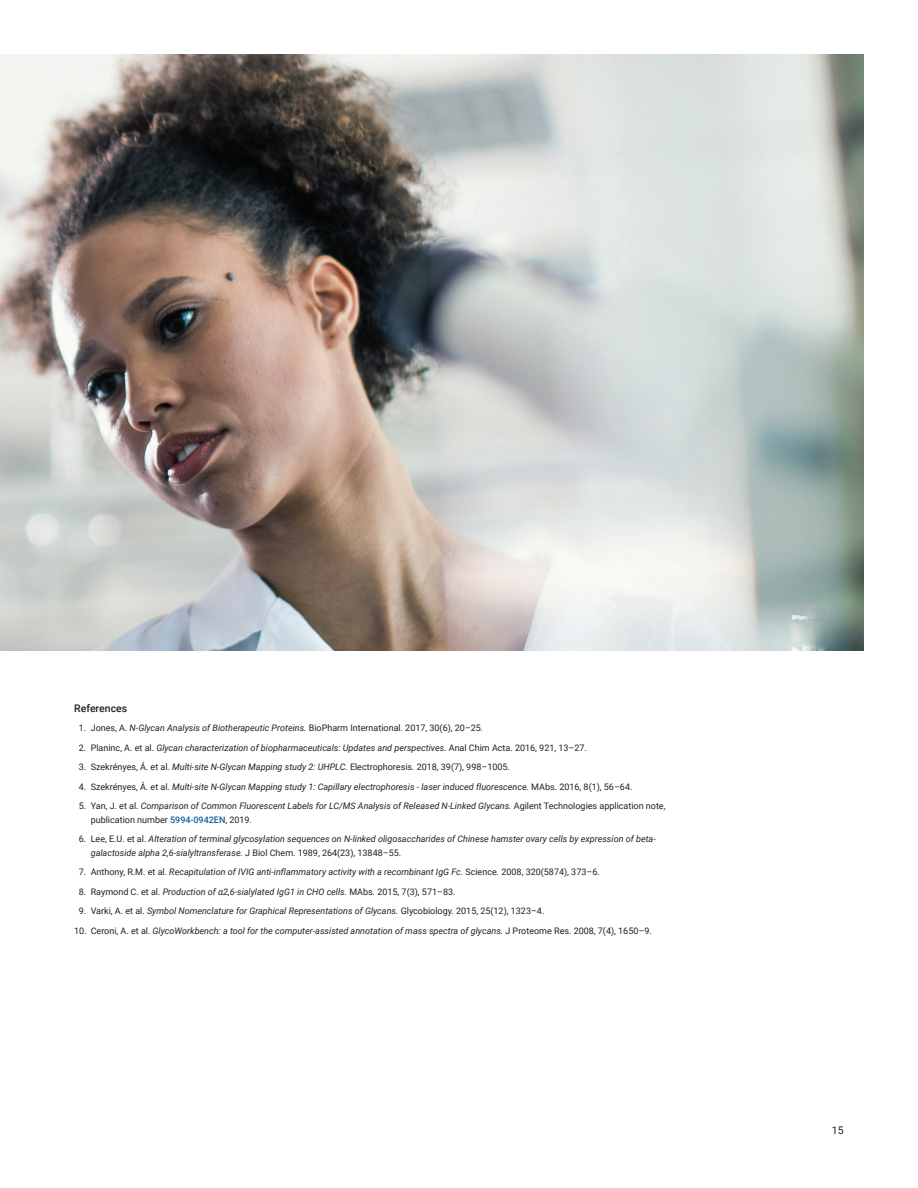
<style>
.page{position:relative;width:918px;height:1188px;background:#fff}
.page>*{position:absolute;margin:0;border:0;box-sizing:border-box;transform-origin:0 0}
.BROCHURE_callout_tex{font:500 10.5px "Roboto";color:#231f20}
.t1{font:10.5px "Roboto";color:#231f20}
.BROCHURE_footnote_bl{font:italic 9px/13.5px "Roboto";color:#231f20}
.BROCHURE_footnote_bl-2{font:9px "Roboto";color:#231f20}
.s1{font-style:italic}
.s2{font-style:normal}
.s3{font-weight:500;font-style:normal;color:#175d9e}
</style>
<div class="page">
<img style="left:0;top:54px;width:864px;height:596px">
<p class="BROCHURE_callout_tex" style="left:74px;top:700px;width:55px">References</p>
<p class="BROCHURE_footnote_bl-2" style="left:79px;top:722px;width:406px">1. Jones, A. <span class="s1">N-Glycan Analysis of Biotherapeutic Proteins.</span> BioPharm International<span class="s1">.</span> 2017, 30(6), 20–25<span class="s1">.</span></p>
<p class="BROCHURE_footnote_bl" style="left:79px;top:740px;width:510px"><span class="s2">2. Planinc, A. et al.</span> Glycan characterization of biopharmaceuticals: Updates and perspectives<span class="s2">. Anal Chim Acta. 2016, 921, 13–27.</span></p>
<p class="BROCHURE_footnote_bl-2" style="left:79px;top:761px;width:433px">3. Szekrényes, Á. et al. <span class="s1">Multi-site N-Glycan Mapping study 2: UHPLC.</span> Electrophoresis<span class="s1">.</span> 2018, 39(7), 998–1005.</p>
<p class="BROCHURE_footnote_bl" style="left:79px;top:779px;width:555px"><span class="s2">4. Szekrényes, Á. et al.</span> Multi-site N-Glycan Mapping study 1: Capillary electrophoresis - laser induced fluorescence. <span class="s2">MAbs. 2016, 8(1), 56–64.</span></p>
<p class="BROCHURE_footnote_bl" style="left:91px;top:799px;width:576px;text-indent:-12px"><span class="s2">5. Yan, J. et al.</span> Comparison of Common Fluorescent Labels for LC/MS Analysis of Released N-Linked Glycans. <span class="s2">Agilent Technologies application note, publication number</span> <span class="s3">5994-0942EN</span><span class="s2">, 2019</span>.</p>
<p class="BROCHURE_footnote_bl" style="left:91px;top:832px;width:567px;text-indent:-12px"><span class="s2">6. Lee, E.U. et al.</span> Alteration of terminal glycosylation sequences on N-linked oligosaccharides of Chinese hamster ovary cells by expression of beta&shy;galactoside alpha 2,6-sialyltransferase. <span class="s2">J Biol Chem. 1989, 264(23), 13848–55.</span></p>
<p class="BROCHURE_footnote_bl" style="left:79px;top:865px;width:522px"><span class="s2">7. Anthony, R.M. et al.</span> Recapitulation of IVIG anti-inflammatory activity with a recombinant IgG Fc. <span class="s2">Science</span>. <span class="s2">2008, 320(5874), 373–6.</span></p>
<p class="BROCHURE_footnote_bl" style="left:79px;top:884px;width:378px"><span class="s2">8. Raymond C. et al.</span> Production of α2,6-sialylated IgG1 in CHO cells. <span class="s2">MAbs</span>. <span class="s2">2015, 7(3), 571–83.</span></p>
<p class="BROCHURE_footnote_bl" style="left:79px;top:904px;width:467px"><span class="s2">9. Varki, A. et al.</span> Symbol Nomenclature for Graphical Representations of Glycans. <span class="s2">Glycobiology. 2015, 25(12), 1323–4.</span></p>
<p class="BROCHURE_footnote_bl" style="left:74px;top:923px;width:579px"><span class="s2">10. Ceroni, A. et al.</span> GlycoWorkbench: a tool for the computer-assisted annotation of mass spectra of glycans. <span class="s2">J Proteome Res. 2008, 7(4), 1650–9.</span></p>
<p class="t1" style="left:832px;top:1123px;width:13px">15</p>
</div>
